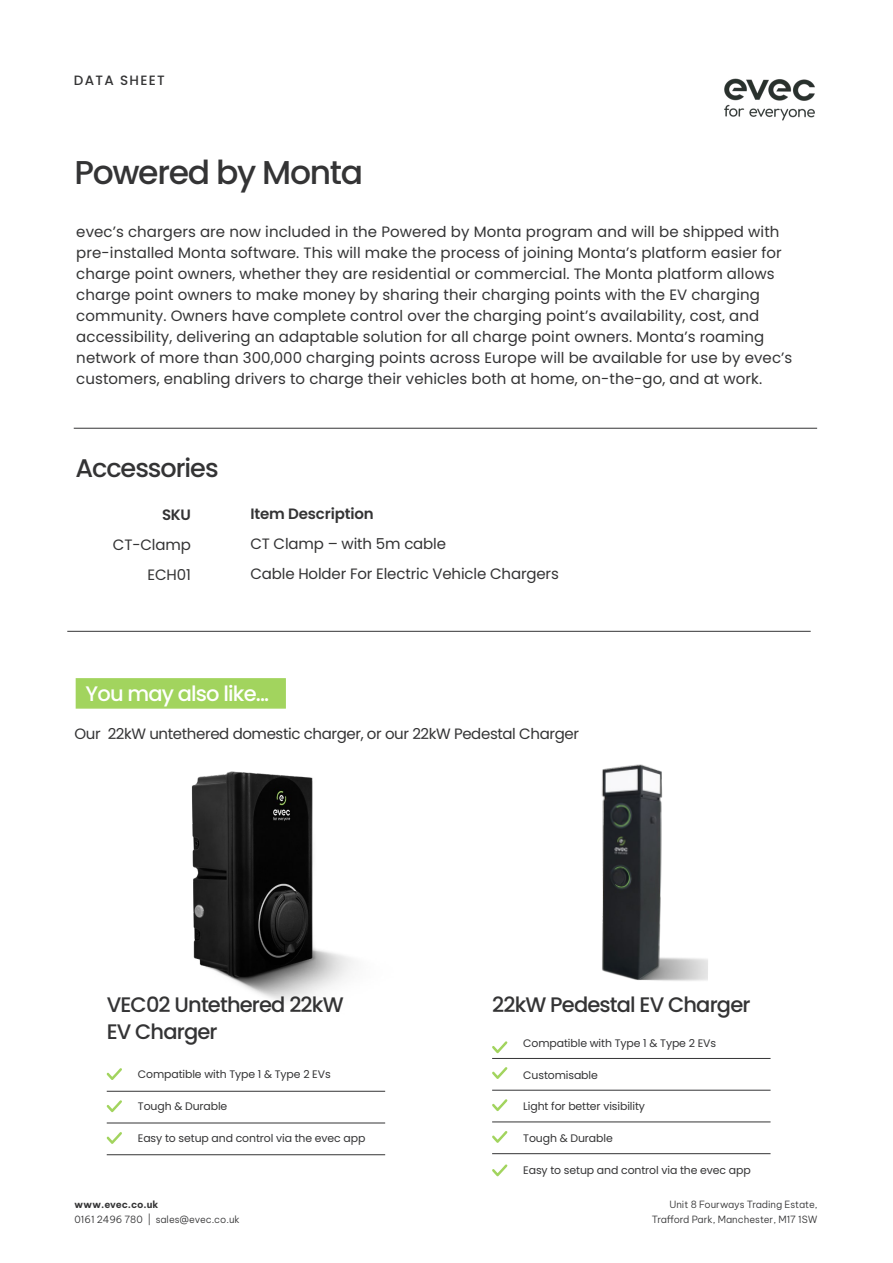
<style>
.page{position:relative;width:893px;height:1263px;background:#fff}
.page>*{position:absolute;margin:0;border:0;box-sizing:border-box;transform-origin:0 0}
.t1{font:500 33px "Poppins";letter-spacing:-.04em;color:#343435}
.t2{font:500 25.5px "Poppins";letter-spacing:-.04em;color:#343435}
.t3{font:500 21px/27px "Poppins";letter-spacing:-.04em;color:#343435}
.t4{font:500 21px "Poppins";letter-spacing:-.04em;color:#fff}
.t5{font:15px/21px "Poppins";letter-spacing:.005em;color:#343435}
.t6{font:15px "Poppins";letter-spacing:-.025em;color:#343435}
.t7{font:600 15px "Poppins";letter-spacing:-.01em;color:#343435}
.t8{font:500 13.5px "Poppins";letter-spacing:.1em;color:#343435}
.t9{font:10.95px "Poppins";letter-spacing:-.01em;color:#343435}
.t10{font:300 9.75px/15px "Be Vietnam Pro";color:#343435;text-align:right}
.t11{font:700 9.75px "Be Vietnam Pro";letter-spacing:-.005em;color:#343435}
</style>
<div class="page">
<div style="left:76px;top:678px;width:210px;height:31px;background:#a2d45e;border:2px solid #a2d45e"></div>
<img style="left:724px;top:78px;width:91px;height:43px">
<hr style="left:74px;top:428px;width:743px;height:1px;background:#343435">
<hr style="left:67px;top:631px;width:744px;height:1px;background:#343435">
<hr style="left:107px;top:1091px;width:278px;height:1px;background:#343435">
<hr style="left:107px;top:1154px;width:278px;height:1px;background:#343435">
<hr style="left:107px;top:1123px;width:278px;height:1px;background:#343435">
<svg style="left:107px;top:1068px;width:15px;height:12px"></svg>
<svg style="left:107px;top:1100px;width:15px;height:12px"></svg>
<svg style="left:107px;top:1132px;width:15px;height:12px"></svg>
<img style="left:191px;top:771px;width:163px;height:230px">
<hr style="left:492px;top:1090px;width:278px;height:1px;background:#343435">
<hr style="left:492px;top:1153px;width:278px;height:1px;background:#343435">
<hr style="left:492px;top:1122px;width:278px;height:1px;background:#343435">
<svg style="left:492px;top:1067px;width:15px;height:12px"></svg>
<svg style="left:492px;top:1099px;width:15px;height:12px"></svg>
<svg style="left:492px;top:1131px;width:15px;height:12px"></svg>
<img style="left:601px;top:764px;width:107px;height:217px">
<hr style="left:492px;top:1058px;width:278px;height:1px;background:#343435">
<svg style="left:492px;top:1041px;width:15px;height:12px"></svg>
<svg style="left:492px;top:1164px;width:15px;height:12px"></svg>
<p class="t8" style="left:74px;top:72px;width:93px">DATA SHEET</p>
<h1 class="t1" style="left:74px;top:154px;width:290px">Powered by Monta</h1>
<p class="t5" style="left:76px;top:221px;width:718px">evec’s chargers are now included in the Powered by Monta program and will be shipped with pre-installed Monta software. This will make the process of joining Monta’s platform easier for charge point owners, whether they are residential or commercial. The Monta platform allows charge point owners to make money by sharing their charging points with the EV charging community. Owners have complete control over the charging point’s availability, cost, and accessibility, delivering an adaptable solution for all charge point owners. Monta’s roaming network of more than 300,000 charging points across Europe will be available for use by evec’s customers, enabling drivers to charge their vehicles both at home, on-the-go, and at work.</p>
<h2 class="t2" style="left:75px;top:453px;width:145px">Accessories</h2>
<p class="t7" style="left:162px;top:506px;width:30px">SKU</p>
<p class="t5" style="left:113px;top:529px;width:79px;line-height:30px;text-align:right">CT-Clamp<br>ECH01</p>
<p class="t7" style="left:250px;top:505px;width:125px">Item Description</p>
<p class="t5" style="left:250px;top:528px;width:310px;line-height:30px">CT Clamp – with 5m cable<br>Cable Holder For Electric Vehicle Chargers</p>
<h3 class="t4" style="left:86px;top:681px;width:185px">You may also like...</h3>
<p class="t6" style="left:75px;top:725px;width:506px">Our 22kW untethered domestic charger, or our 22kW Pedestal Charger</p>
<h3 class="t3" style="left:107px;top:991px;width:238px">VEC02 Untethered 22kW<br>EV Charger</h3>
<p class="t9" style="left:138px;top:1068px;width:194px">Compatible with Type 1 &amp; Type 2 EVs</p>
<p class="t9" style="left:138px;top:1100px;width:91px">Tough &amp; Durable</p>
<p class="t9" style="left:138px;top:1132px;width:229px">Easy to setup and control via the evec app</p>
<p class="t11" style="left:75px;top:1196px;width:85px">www.evec.co.uk</p>
<p class="t10" style="left:75px;top:1211px;width:167px">0161 2496 780 | sales@evec.co.uk</p>
<h3 class="t3" style="left:492px;top:991px;width:260px">22kW Pedestal EV Charger</h3>
<p class="t9" style="left:523px;top:1036px;width:194px">Compatible with Type 1 &amp; Type 2 EVs</p>
<p class="t9" style="left:523px;top:1068px;width:76px">Customisable</p>
<p class="t9" style="left:523px;top:1100px;width:123px">Light for better visibility</p>
<p class="t9" style="left:523px;top:1132px;width:91px">Tough &amp; Durable</p>
<p class="t9" style="left:523px;top:1164px;width:229px">Easy to setup and control via the evec app</p>
<p class="t10" style="left:652px;top:1196px;width:167px">Unit 8 Fourways Trading Estate,<br>Trafford Park, Manchester, M17 1SW</p>
</div>
